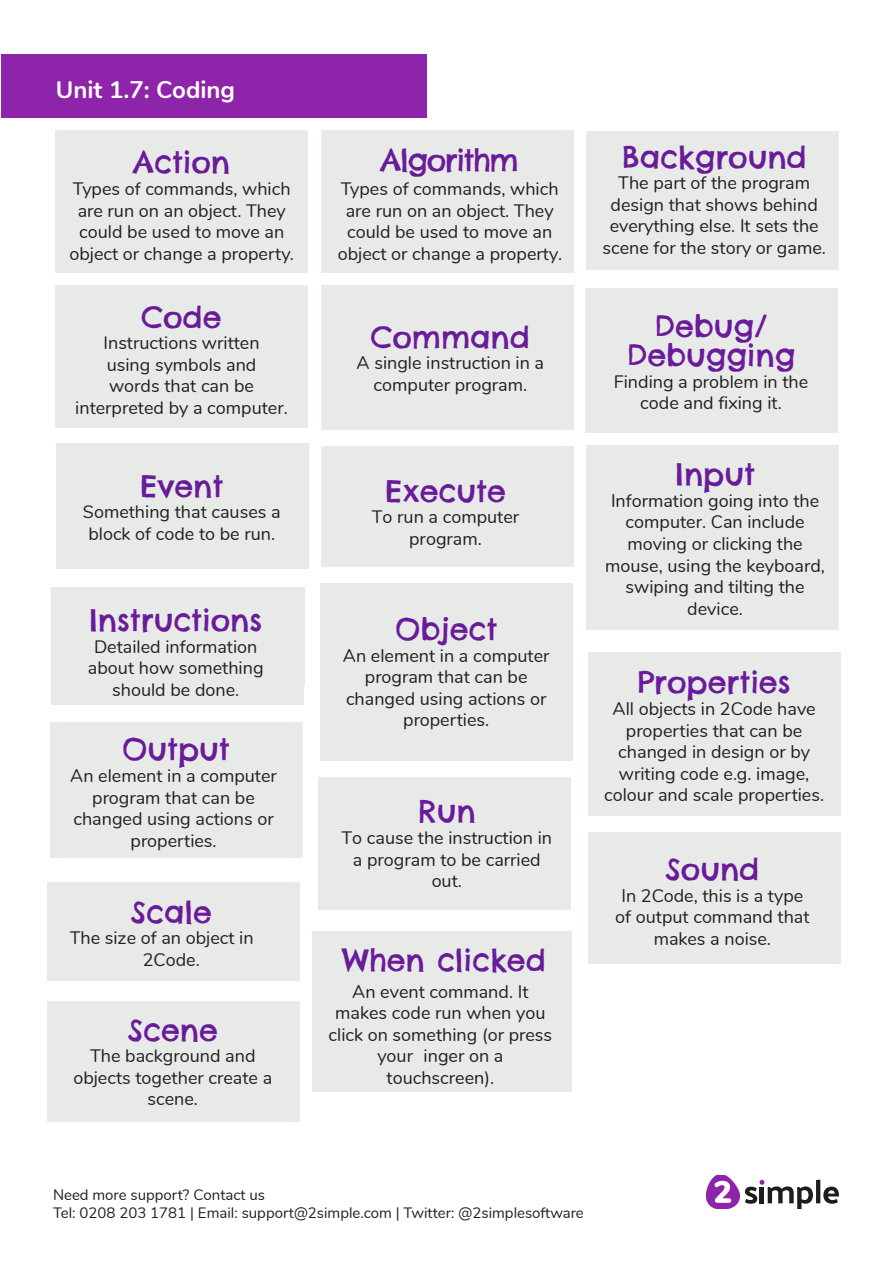
<style>
.page{position:relative;width:893px;height:1263px;background:#fff}
.page>*{position:absolute;margin:0;border:0;box-sizing:border-box;transform-origin:0 0}
.t1{font:30px/29.2px "Chelsea Market";color:#6a1b9a;text-align:center}
.t2{font:30px "Chelsea Market";letter-spacing:-.045em;color:#6a1b9a}
.t3{font:700 24px "Nunito";color:#fff}
.t4{font:18px/21.6px "Nunito";color:#231f20;text-align:center}
.t5{font:15px/18px "Nunito";color:#231f20}
</style>
<div class="page">
<div style="left:586px;top:445px;width:253px;height:184px;background:#e8eae8"></div>
<div style="left:585px;top:288px;width:253px;height:145px;background:#e8eae8"></div>
<hr style="left:816px;top:1180px;width:4px;height:23px;background:#1d1d1b">
<svg style="left:823px;top:1186px;width:16px;height:18px"></svg>
<svg style="left:706px;top:1176px;width:107px;height:33px"></svg>
<div style="left:1px;top:54px;width:425px;height:64px;background:#8e24aa"></div>
<div style="left:55px;top:131px;width:253px;height:142px;background:#e8eae8"></div>
<div style="left:321px;top:131px;width:253px;height:142px;background:#e8eae8"></div>
<div style="left:586px;top:131px;width:253px;height:139px;background:#e8eae8"></div>
<div style="left:55px;top:285px;width:253px;height:142px;background:#e8eae8"></div>
<div style="left:321px;top:285px;width:253px;height:145px;background:#e8eae8"></div>
<div style="left:56px;top:444px;width:253px;height:125px;background:#e8eae8"></div>
<div style="left:321px;top:446px;width:253px;height:120px;background:#e8eae8"></div>
<div style="left:320px;top:584px;width:253px;height:177px;background:#e8eae8"></div>
<div style="left:318px;top:777px;width:253px;height:133px;background:#e8eae8"></div>
<div style="left:588px;top:652px;width:253px;height:163px;background:#e8eae8"></div>
<div style="left:47px;top:882px;width:253px;height:99px;background:#e8eae8"></div>
<div style="left:588px;top:832px;width:253px;height:131px;background:#e8eae8"></div>
<div style="left:312px;top:932px;width:260px;height:160px;background:#e8eae8"></div>
<div style="left:51px;top:587px;width:253px;height:118px;background:#e8eae8"></div>
<div style="left:50px;top:722px;width:253px;height:136px;background:#e8eae8"></div>
<div style="left:47px;top:1001px;width:253px;height:121px;background:#e8eae8"></div>
<p class="t3" style="left:56px;top:72px;width:181px">Unit 1.7: Coding</p>
<p class="t1" style="left:133px;top:148px;width:98px">Action</p>
<p class="t4" style="left:69px;top:177px;width:226px">Types of commands, which are run on an object. They could be used to move an object or change a property.</p>
<h1 class="t2" style="left:381px;top:141px;width:140px">Algorithm</h1>
<p class="t4" style="left:338px;top:177px;width:226px">Types of commands, which are run on an object. They could be used to move an object or change a property.</p>
<p class="t1" style="left:142px;top:302px;width:81px">Code</p>
<p class="t4" style="left:75px;top:331px;width:214px">Instructions written<br>using symbols and<br>words that can be interpreted by a computer.</p>
<p class="t1" style="left:371px;top:322px;width:160px">Command</p>
<p class="t4" style="left:357px;top:351px;width:189px">A single instruction in a computer program.</p>
<h1 class="t1" style="left:140px;top:471px;width:85px">Event</h1>
<p class="t4" style="left:83px;top:500px;width:199px">Something that causes a block of code to be run.</p>
<h1 class="t1" style="left:89px;top:605px;width:175px">Instructions</h1>
<p class="t4" style="left:88px;top:634px;width:177px">Detailed information about how something should be done.</p>
<h1 class="t1" style="left:122px;top:735px;width:109px">Output</h1>
<p class="t4" style="left:70px;top:764px;width:208px">An element in a computer program that can be changed using actions or properties.</p>
<p class="t1" style="left:131px;top:897px;width:83px">Scale</p>
<p class="t4" style="left:143px;top:926px;width:112px;text-align:left;text-indent:-73px">The size of an object in<br>2Code.</p>
<h1 class="t1" style="left:128px;top:1015px;width:92px">Scene</h1>
<p class="t4" style="left:73px;top:1044px;width:200px">The background and objects together create a scene.</p>
<p class="t1" style="left:385px;top:476px;width:122px">Execute</p>
<p class="t4" style="left:372px;top:505px;width:149px">To run a computer program.</p>
<p class="t1" style="left:395px;top:614px;width:104px">Object</p>
<p class="t4" style="left:343px;top:643px;width:208px">An element in a computer program that can be changed using actions or properties.</p>
<p class="t1" style="left:418px;top:797px;width:59px">Run</p>
<p class="t4" style="left:341px;top:826px;width:212px">To cause the instruction in a program to be carried out.</p>
<p class="t1" style="left:342px;top:946px;width:205px">When clicked</p>
<p class="t4" style="left:329px;top:979px;width:225px">An event command. It makes code run when you click on something (or press your inger on a touchscreen).</p>
<h1 class="t1" style="left:622px;top:142px;width:186px">Background</h1>
<p class="t4" style="left:602px;top:171px;width:225px">The part of the program design that shows behind everything else. It sets the scene for the story or game.</p>
<h1 class="t1" style="left:627px;top:311px;width:170px">Debug/<br>Debugging</h1>
<p class="t4" style="left:614px;top:369px;width:196px">Finding a problem in the code and fixing it.</p>
<p class="t1" style="left:675px;top:459px;width:81px">Input</p>
<p class="t4" style="left:605px;top:489px;width:221px">Information going into the computer. Can include moving or clicking the mouse, using the keyboard, swiping and tilting the device.</p>
<p class="t1" style="left:638px;top:668px;width:154px">Properties</p>
<p class="t4" style="left:604px;top:697px;width:221px">All objects in 2Code have properties that can be changed in design or by writing code e.g. image, colour and scale properties.</p>
<p class="t1" style="left:665px;top:854px;width:95px">Sound</p>
<p class="t4" style="left:615px;top:884px;width:196px">In 2Code, this is a type of output command that makes a noise.</p>
<p class="t5" style="left:53px;top:1185px;width:532px">Need more support? Contact us<br>Tel: 0208 203 1781 | Email: support@2simple.com | Twitter: @2simplesoftware</p>
</div>
